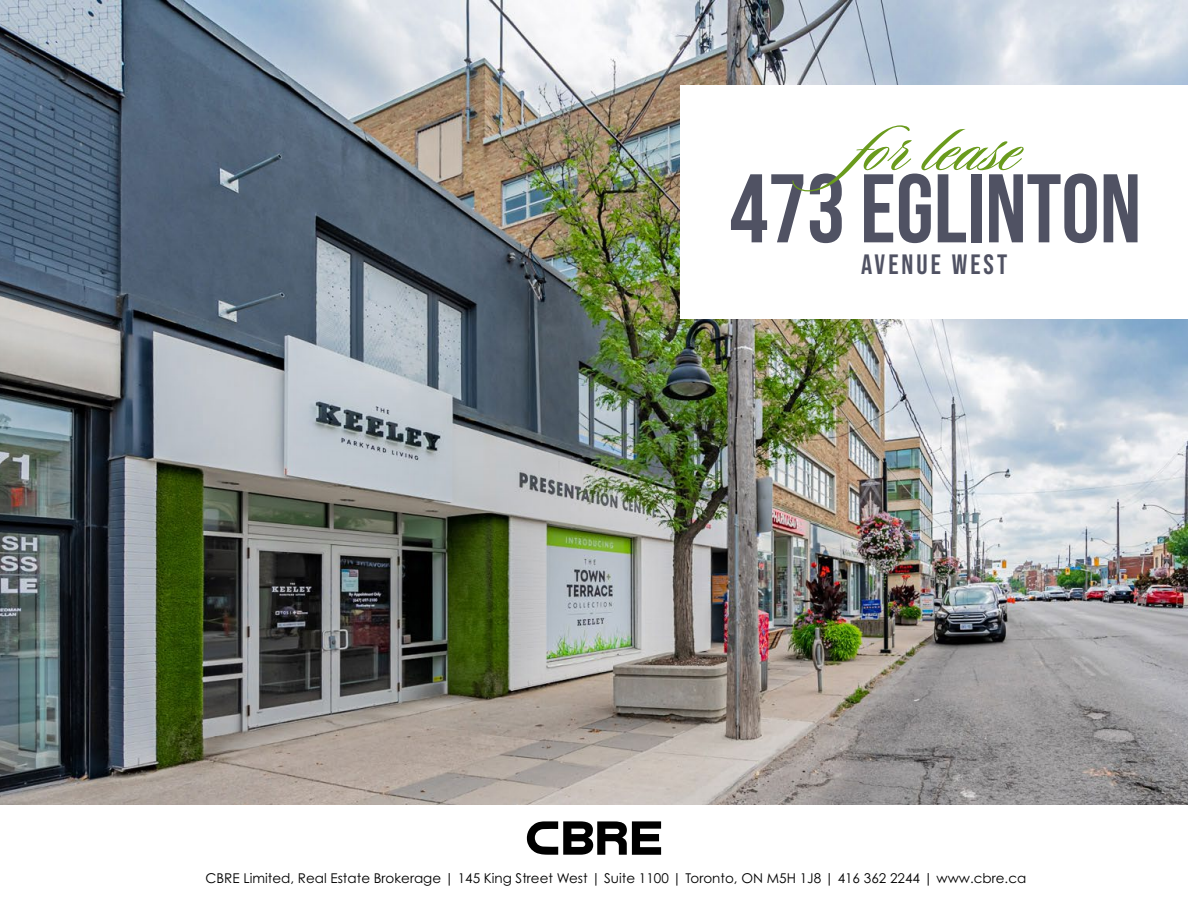
<style>
.page{position:relative;width:1188px;height:918px;background:#fff}
.page>*{position:absolute;margin:0;border:0;box-sizing:border-box;transform-origin:0 0}
.t1{font:700 97.2px "Bebas Neue";color:#505263}
.t2{font:76.65px "Sloop Script Medium One";color:#6a9b1d}
.t3{font:27.9px "Bebas Neue";letter-spacing:.11em;color:#505263}
.t4{font:13.5px "Century Gothic Pro";color:#000}
</style>
<div class="page">
<img style="left:0;top:0;width:1188px;height:805px">
<div style="left:680px;top:85px;width:508px;height:234px;background:#fff"></div>
<svg style="left:527px;top:821px;width:134px;height:34px"></svg>
<h2 class="t2" style="left:852px;top:108px;width:169px">for lease</h2>
<h1 class="t1" style="left:730px;top:155px;width:413px">473 EGLINTON</h1>
<h3 class="t3" style="left:861px;top:249px;width:148px">AVENUE WEST</h3>
<p class="t4" style="left:206px;top:870px;width:822px">CBRE Limited, Real Estate Brokerage | 145 King Street West | Suite 1100 | Toronto, ON M5H 1J8 | 416 362 2244 | www.cbre.ca</p>
</div>
